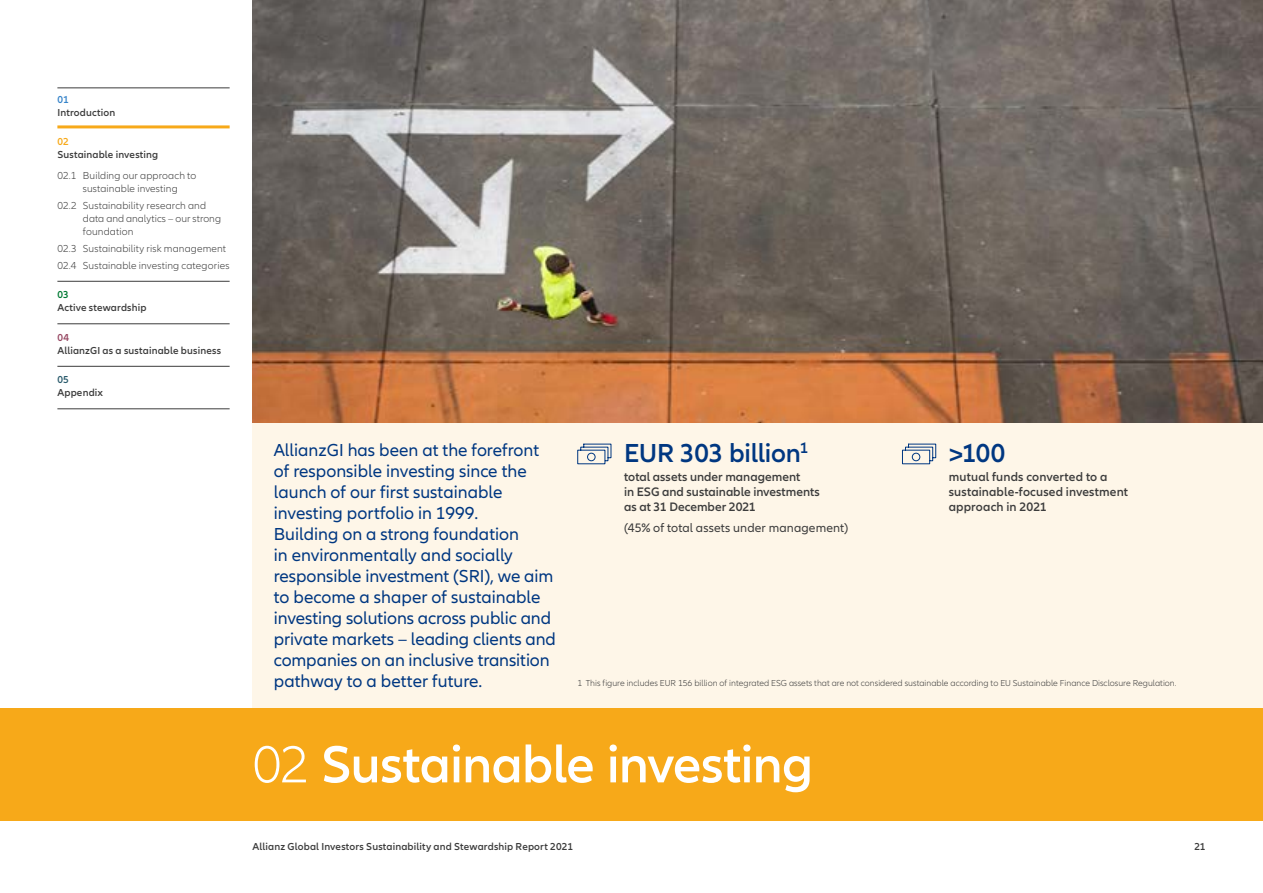
<style>
.page{position:relative;width:1263px;height:893px;background:#fff}
.page>*{position:absolute;margin:0;border:0;box-sizing:border-box;transform-origin:0 0}
.t1{font:600 54px "Allianz Neo";letter-spacing:-.015em;color:#fff}
.t2{font:600 27px "Allianz Neo";letter-spacing:-.005em;color:#003781}
.t3{font:18px/21px "Allianz Neo";color:#003781}
.t4{font:600 12.75px/15px "Allianz Neo";letter-spacing:.005em;color:#3c3c3c}
.t5{font:12.75px "Allianz Neo";letter-spacing:.01em;color:#3c3c3c}
.t6{font:300 10.5px/12.8px "Allianz Neo";letter-spacing:.01em;color:#3c3c3c}
.t7{font:600 10.5px "Allianz Neo";letter-spacing:.015em;color:#3c3c3c}
.t8{font:600 10.5px "Allianz Neo";color:#3583c9}
.t9{font:600 10.5px "Allianz Neo";color:#f7a919}
.t10{font:600 10.5px "Allianz Neo";color:#007a33}
.t11{font:600 10.5px "Allianz Neo";color:#964661}
.t12{font:600 10.5px "Allianz Neo";color:#2a5b6c}
.t13{font:300 9px "Allianz Neo";color:#3c3c3c}
.s1{font-weight:300}
</style>
<div class="page">
<div style="left:253px;top:422px;width:1010px;height:290px;background:#fef6e8"></div>
<img style="left:253px;top:0;width:1010px;height:422px">
<div style="left:0;top:708px;width:1263px;height:113px;background:#f7a919"></div>
<svg style="left:577px;top:443px;width:35px;height:22px"></svg>
<svg style="left:902px;top:443px;width:34px;height:22px"></svg>
<hr style="left:57px;top:88px;width:173px;height:1px;background:#3c3c3c">
<hr style="left:57px;top:125px;width:173px;height:3px;background:#f7a919">
<hr style="left:57px;top:281px;width:173px;height:1px;background:#3c3c3c">
<hr style="left:57px;top:324px;width:173px;height:1px;background:#3c3c3c">
<hr style="left:57px;top:366px;width:173px;height:1px;background:#3c3c3c">
<hr style="left:57px;top:409px;width:173px;height:1px;background:#3c3c3c">
<p class="t8" style="left:57px;top:93px;width:13px">01</p>
<p class="t7" style="left:57px;top:106px;width:59px">Introduction</p>
<p class="t9" style="left:57px;top:136px;width:13px">02</p>
<p class="t7" style="left:57px;top:149px;width:102px">Sustainable investing</p>
<p class="t6" style="left:83px;top:170px;width:115px;text-indent:-26px">02.1 Building our approach to sustainable investing</p>
<p class="t6" style="left:83px;top:200px;width:140px;text-indent:-26px">02.2 Sustainability research and data and analytics – our strong foundation</p>
<p class="t6" style="left:57px;top:240px;width:174px;line-height:17px">02.3 Sustainability risk management<br>02.4 Sustainable investing categories</p>
<p class="t10" style="left:57px;top:289px;width:13px">03</p>
<p class="t7" style="left:57px;top:302px;width:91px">Active stewardship</p>
<p class="t11" style="left:57px;top:331px;width:13px">04</p>
<p class="t7" style="left:57px;top:344px;width:165px">AllianzGI as a sustainable business</p>
<p class="t12" style="left:57px;top:374px;width:13px">05</p>
<p class="t7" style="left:57px;top:387px;width:47px">Appendix</p>
<p class="t3" style="left:274px;top:440px;width:284px">AllianzGI has been at the forefront of responsible investing since the launch of our first sustainable investing portfolio in 1999.<br>Building on a strong foundation<br>in environmentally and socially responsible investment (SRI), we aim to become a shaper of sustainable investing solutions across public and private markets – leading clients and companies on an inclusive transition pathway to a better future.</p>
<h2 class="t2" style="left:624px;top:437px;width:186px">EUR 303 billion<sup>1</sup></h2>
<h2 class="t2" style="left:949px;top:437px;width:58px">&gt;100</h2>
<p class="t4" style="left:949px;top:470px;width:181px">mutual funds converted to a sustainable-focused investment approach in 2021</p>
<p class="t4" style="left:624px;top:470px;width:197px">total assets under management<br>in ESG and sustainable investments as at 31 December 2021</p>
<p class="t5" style="left:624px;top:521px;width:226px">(45% of total assets under management)</p>
<p class="t13" style="left:577px;top:678px;width:601px">1 This figure includes EUR 156 billion of integrated ESG assets that are not considered sustainable according to EU Sustainable Finance Disclosure Regulation.</p>
<h1 class="t1" style="left:253px;top:733px;width:562px"><span class="s1">02</span> Sustainable investing</h1>
<p class="t7" style="left:253px;top:840px;width:322px">Allianz Global Investors Sustainability and Stewardship Report 2021</p>
<p class="t7" style="left:1194px;top:840px;width:13px">21</p>
</div>
